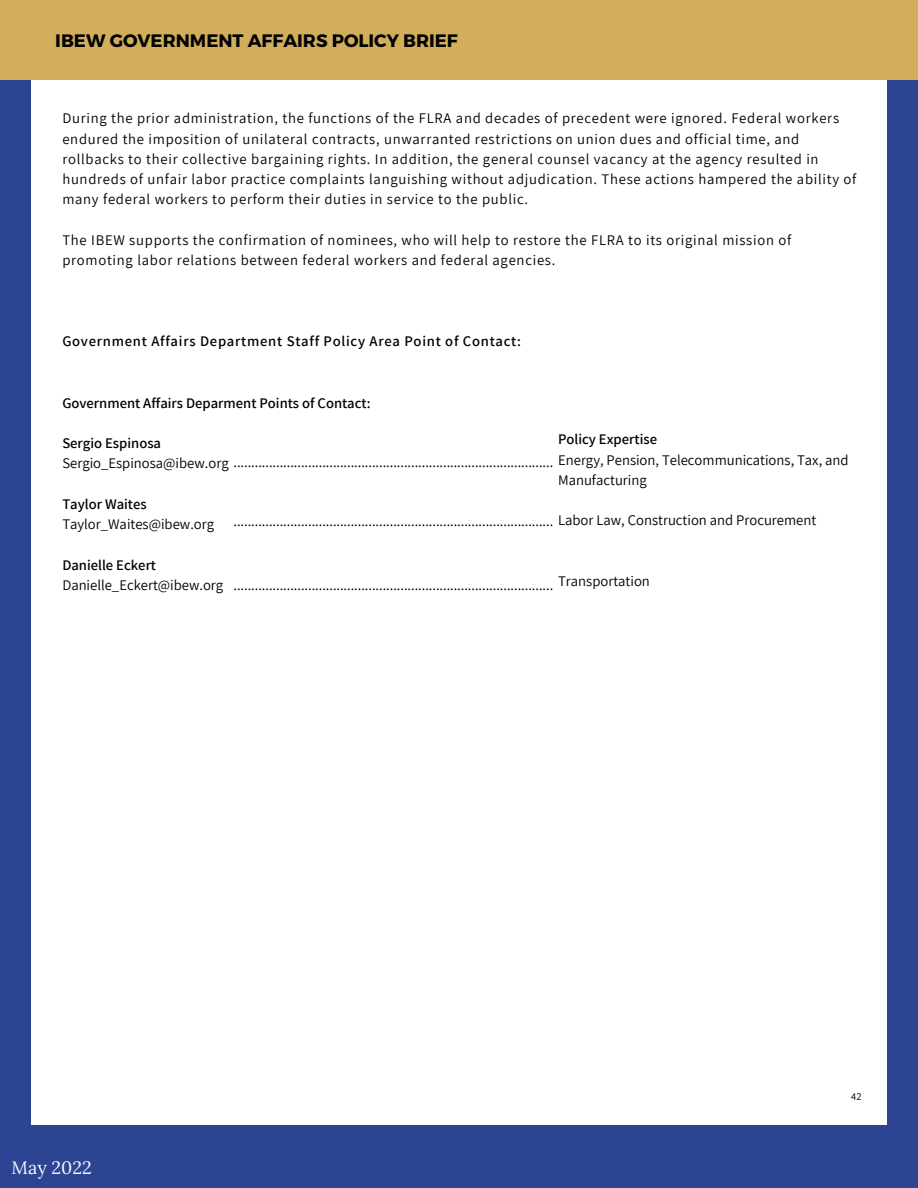
<style>
.page{position:relative;width:918px;height:1188px;background:#2d4492}
.page>*{position:absolute;margin:0;border:0;box-sizing:border-box;transform-origin:0 0}
.t1{font:700 18px "Montserrat";color:#000}
.t2{font:18px "Lora";color:#f4f6fc}
.t3{font:14.7px/20.2px "Assistant";letter-spacing:.05em;color:#000}
.t4{font:14.7px/20.2px "Assistant";color:#000}
.t5{font:600 14.7px "Assistant";color:#000}
.t6{font:600 14.7px "Assistant";letter-spacing:.05em;color:#000}
.t7{font:10.5px "Assistant";color:#000}
</style>
<div class="page">
<div style="left:31px;top:29px;width:855px;height:1096px;background:#fff"></div>
<div style="left:0;top:0;width:918px;height:80px;background:#d2ae5a"></div>
<p class="t1" style="left:55px;top:29px;width:404px">IBEW GOVERNMENT AFFAIRS POLICY BRIEF</p>
<p class="t3" style="left:62px;top:108px;width:796px">During the prior administration, the functions of the FLRA and decades of precedent were ignored. Federal workers endured the imposition of unilateral contracts, unwarranted restrictions on union dues and official time, and rollbacks to their collective bargaining rights. In addition, the general counsel vacancy at the agency resulted in hundreds of unfair labor practice complaints languishing without adjudication. These actions hampered the ability of many federal workers to perform their duties in service to the public.</p>
<p class="t3" style="left:62px;top:229px;width:730px">The IBEW supports the confirmation of nominees, who will help to restore the FLRA to its original mission of promoting labor relations between federal workers and federal agencies.</p>
<p class="t6" style="left:62px;top:331px;width:460px">Government Affairs Department Staff Policy Area Point of Contact:</p>
<p class="t5" style="left:62px;top:393px;width:310px">Government Affairs Deparment Points of Contact:</p>
<p class="t5" style="left:62px;top:433px;width:100px">Sergio Espinosa</p>
<p class="t4" style="left:62px;top:452px;width:492px">Sergio_Espinosa@ibew.org ..........................................................................................</p>
<p class="t5" style="left:62px;top:494px;width:86px">Taylor Waites</p>
<p class="t4" style="left:62px;top:514px;width:153px">Taylor_Waites@ibew.org</p>
<p class="t5" style="left:62px;top:555px;width:95px">Danielle Eckert</p>
<p class="t4" style="left:62px;top:574px;width:162px">Danielle_Eckert@ibew.org</p>
<p class="t3" style="left:234px;top:575px;width:321px">..........................................................................................</p>
<p class="t5" style="left:558px;top:429px;width:100px">Policy Expertise</p>
<p class="t4" style="left:558px;top:449px;width:292px">Energy, Pension, Telecommunications, Tax, and<br>Manufacturing</p>
<p class="t4" style="left:234px;top:510px;width:584px">.......................................................................................... Labor Law, Construction and Procurement</p>
<p class="t4" style="left:558px;top:571px;width:93px">Transportation</p>
<p class="t2" style="left:12px;top:1156px;width:82px">May 2022</p>
<p class="t7" style="left:851px;top:1089px;width:12px">42</p>
</div>
